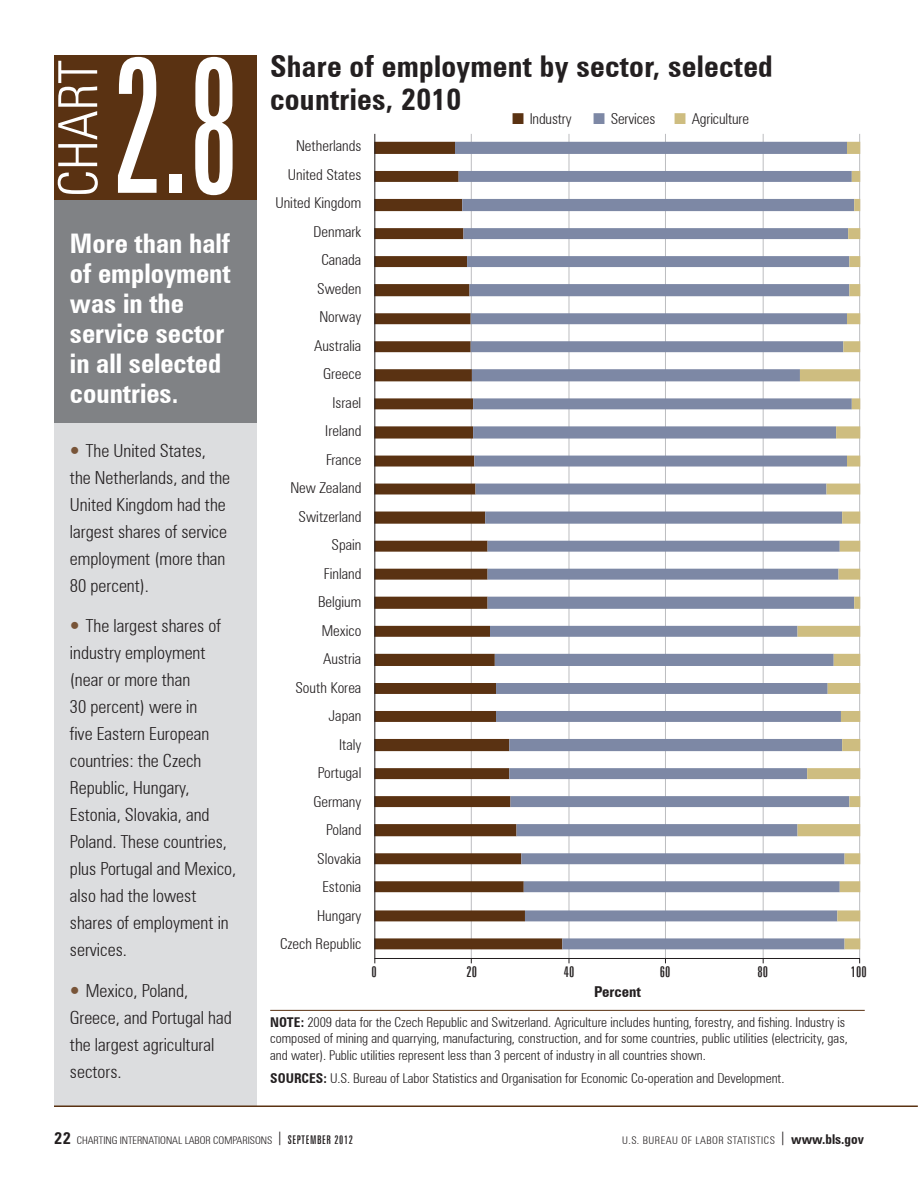
<style>
.page{position:relative;width:918px;height:1188px;background:#fff}
.page>*{position:absolute;margin:0;border:0;box-sizing:border-box;transform-origin:0 0}
.t1{font:extra-condensed 192px "Zurich BT";color:#fff;scale:.75 1}
.t2{font:300 condensed 54px "Zurich BT";color:#fff}
.t3{font:700 condensed 30px/33px "Zurich BT";letter-spacing:.01em;color:#231f20}
.t4{font:700 condensed 27px/30px "Zurich BT";color:#fff}
.t5{font:300 condensed 18px/27px "Zurich BT";color:#231f20}
.t6{font:300 condensed 15px "Zurich BT";color:#231f20}
.Chart_text{font:extra-condensed 15px "Zurich BT";color:#231f20}
.Chart_text-2{font:700 condensed 15px "Zurich BT";color:#231f20}
.t7{font:300 condensed 13.5px/16.4px "Zurich BT";color:#231f20}
.t8{font:300 condensed 10.5px "Zurich BT";color:#231f20}
.t9{font:300 condensed 10.5px "Zurich BT";letter-spacing:.05em;color:#231f20}
.s1{font-weight:700}
.s2{font-weight:700;font-size:16.5px}
.s3{font-weight:400;font-stretch:extra-condensed;font-size:13.5px}
.s4{font-weight:400;font-stretch:extra-condensed;font-size:12px}
.s5{font-weight:700;font-size:13.5px}
</style>
<div class="page">
<div style="left:54px;top:200px;width:202px;height:907px;background:#dcdddf"></div>
<hr style="left:54px;top:1106px;width:864px;height:1px;background:#5a3212">
<div style="left:54px;top:200px;width:202px;height:223px;background:#808285"></div>
<div style="left:54px;top:55px;width:202px;height:145px;background:#5a3212"></div>
<hr style="left:270px;top:1010px;width:595px;height:1px;background:#5a3212">
<hr style="left:471px;top:134px;width:1px;height:824px;background:#bcbdc0">
<hr style="left:569px;top:134px;width:1px;height:824px;background:#bcbdc0">
<hr style="left:665px;top:134px;width:1px;height:824px;background:#bcbdc0">
<hr style="left:763px;top:134px;width:1px;height:824px;background:#bcbdc0">
<hr style="left:859px;top:134px;width:1px;height:824px;background:#bcbdc0">
<svg style="left:375px;top:142px;width:80px;height:807px"></svg>
<svg style="left:455px;top:142px;width:343px;height:807px"></svg>
<svg style="left:798px;top:142px;width:62px;height:807px"></svg>
<hr style="left:375px;top:958px;width:485px;height:1px;background:#231f20">
<hr style="left:374px;top:134px;width:1px;height:824px;background:#231f20">
<p class="t2" style="left:45px;top:197px;width:138px;rotate:-90deg">CHART</p>
<p class="t1" style="left:112px;top:16px;width:171px">2.8</p>
<p class="t3" style="left:270px;top:49px;width:504px">Share of employment by sector, selected countries, 2010</p>
<p class="t6" style="left:530px;top:110px;width:43px">Industry</p>
<p class="t6" style="left:611px;top:110px;width:46px">Services</p>
<p class="t6" style="left:692px;top:110px;width:59px">Agriculture</p>
<p class="t6" style="left:296px;top:137px;width:67px">Netherlands</p>
<p class="t6" style="left:288px;top:165px;width:75px">United States</p>
<p class="t6" style="left:275px;top:194px;width:87px">United Kingdom</p>
<p class="t6" style="left:313px;top:222px;width:49px">Denmark</p>
<p class="t6" style="left:321px;top:251px;width:42px">Canada</p>
<p class="t6" style="left:317px;top:279px;width:46px">Sweden</p>
<p class="t6" style="left:319px;top:308px;width:43px">Norway</p>
<p class="t6" style="left:314px;top:336px;width:49px">Australia</p>
<p class="t6" style="left:323px;top:365px;width:40px">Greece</p>
<p class="t6" style="left:333px;top:393px;width:30px">Israel</p>
<p class="t6" style="left:325px;top:422px;width:38px">Ireland</p>
<p class="t6" style="left:326px;top:450px;width:37px">France</p>
<p class="t6" style="left:290px;top:479px;width:73px">New Zealand</p>
<p class="t6" style="left:299px;top:507px;width:64px">Switzerland</p>
<p class="t6" style="left:331px;top:536px;width:31px">Spain</p>
<p class="t6" style="left:324px;top:564px;width:39px">Finland</p>
<p class="t6" style="left:318px;top:593px;width:45px">Belgium</p>
<p class="t6" style="left:322px;top:621px;width:41px">Mexico</p>
<p class="t6" style="left:323px;top:650px;width:40px">Austria</p>
<p class="t6" style="left:295px;top:678px;width:67px">South Korea</p>
<p class="t6" style="left:329px;top:707px;width:34px">Japan</p>
<p class="t6" style="left:339px;top:735px;width:24px">Italy</p>
<p class="t6" style="left:318px;top:764px;width:45px">Portugal</p>
<p class="t6" style="left:313px;top:792px;width:49px">Germany</p>
<p class="t6" style="left:326px;top:821px;width:37px">Poland</p>
<p class="t6" style="left:317px;top:849px;width:46px">Slovakia</p>
<p class="t6" style="left:322px;top:878px;width:40px">Estonia</p>
<p class="t6" style="left:317px;top:906px;width:46px">Hungary</p>
<p class="t6" style="left:280px;top:935px;width:83px">Czech Republic</p>
<p class="t4" style="left:70px;top:228px;width:162px">More than half of employment was in the service sector in all selected countries.</p>
<p class="t5" style="left:70px;top:436px;width:162px;text-indent:16px">The United States, the Netherlands, and the<br>United Kingdom had the largest shares of service employment (more than<br>80 percent).</p>
<p class="t5" style="left:70px;top:612px;width:168px;text-indent:16px">The largest shares of industry employment (near or more than<br>30 percent) were in<br>five Eastern European countries: the Czech<br>Republic, Hungary,<br>Estonia, Slovakia, and<br>Poland. These countries, plus Portugal and Mexico, also had the lowest shares of employment in services.</p>
<p class="t5" style="left:70px;top:976px;width:163px;text-indent:16px">Mexico, Poland,<br>Greece, and Portugal had the largest agricultural sectors.</p>
<p class="Chart_text" style="left:372px;top:963px;width:7px">0</p>
<p class="Chart_text" style="left:466px;top:963px;width:12px">20</p>
<p class="Chart_text" style="left:564px;top:963px;width:12px">40</p>
<p class="Chart_text" style="left:660px;top:963px;width:12px">60</p>
<p class="Chart_text" style="left:757px;top:963px;width:12px">80</p>
<p class="Chart_text" style="left:851px;top:963px;width:17px">100</p>
<p class="Chart_text-2" style="left:594px;top:983px;width:48px">Percent</p>
<p class="t7" style="left:270px;top:1014px;width:579px"><span class="s1">NOTE:</span> 2009 data for the Czech Republic and Switzerland. Agriculture includes hunting, forestry, and fishing. Industry is composed of mining and quarrying, manufacturing, construction, and for some countries, public utilities (electricity, gas, and water). Public utilities represent less than 3 percent of industry in all countries shown.</p>
<p class="t7" style="left:270px;top:1070px;width:516px"><span class="s1">SOURCES:</span> U.S. Bureau of Labor Statistics and Organisation for Economic Co-operation and Development.</p>
<p class="t8" style="left:54px;top:1133px;width:301px"><span class="s2">22</span> CHARTING INTERNATIONAL LABOR COMPARISONS <span class="s3">|</span> <span class="s4">SEPTEMBER 2012</span></p>
<p class="t9" style="left:622px;top:1133px;width:243px">U.S. BUREAU OF LABOR STATISTICS <span class="s3">|</span> <span class="s5">www.bls.gov</span></p>
</div>
